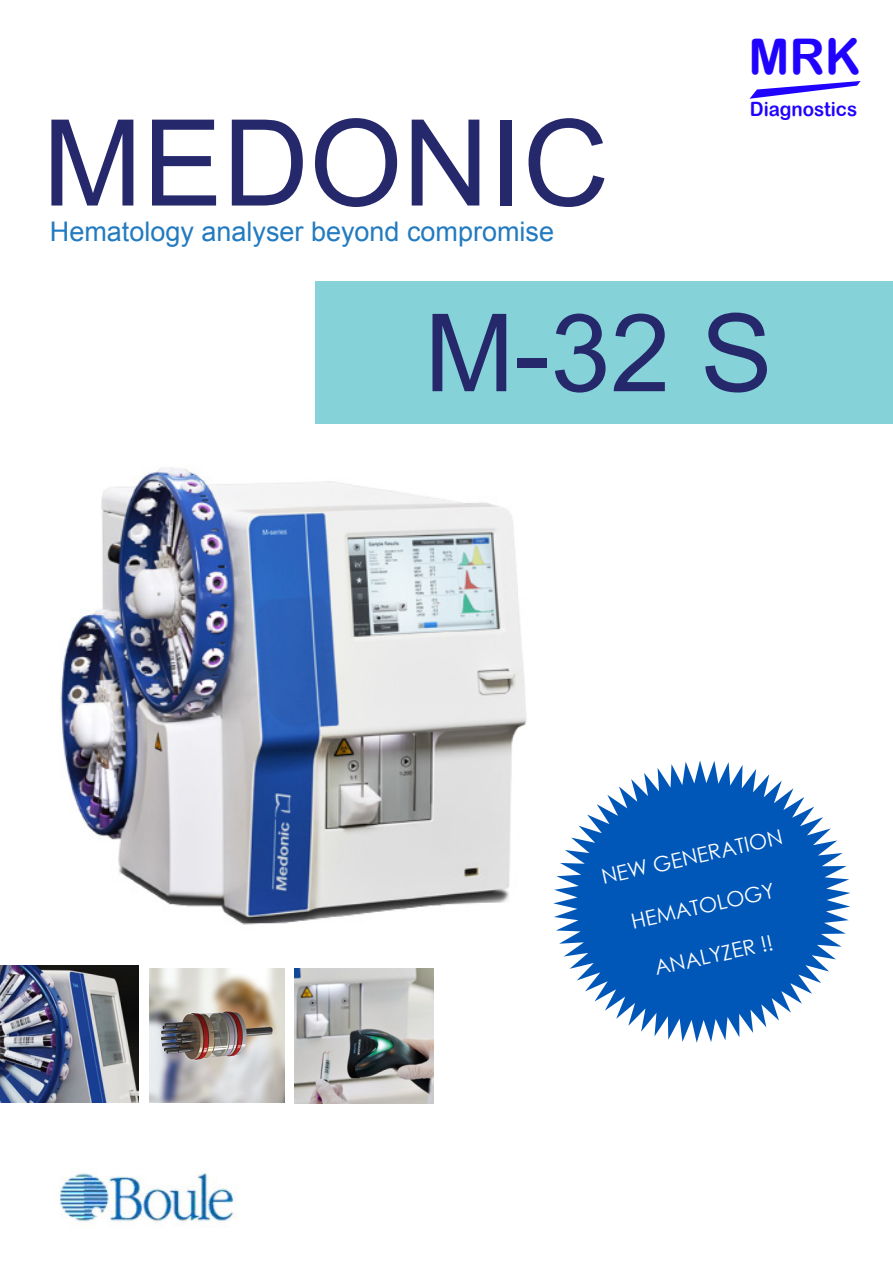
<style>
.page{position:relative;width:893px;height:1263px;background:#fff}
.page>*{position:absolute;margin:0;border:0;box-sizing:border-box;transform-origin:0 0}
.t1{font:120px "Arial";color:#25296c}
.t2{font:108px "Arial";color:#25296c}
.t3{font:49.2px "Arial Rounded MT Bold";color:#2003fd}
.t4{font:27px "Arial";color:#227bc0}
.t5{font:21px "Century Gothic";color:#fff}
.t6{font:19.8px "Arial Rounded MT Bold";color:#2003fd;scale:.95 1}
</style>
<div class="page">
<svg style="left:750px;top:81px;width:111px;height:18px"></svg>
<div style="left:315px;top:281px;width:578px;height:142px;background:#86d2d9"></div>
<img style="left:60px;top:1172px;width:178px;height:57px">
<svg style="left:560px;top:761px;width:290px;height:282px;fill:#0057b8"></svg>
<img style="left:149px;top:982px;width:135px;height:121px">
<img style="left:295px;top:982px;width:138px;height:121px">
<img style="left:0;top:965px;width:138px;height:137px">
<img style="left:30px;top:423px;width:530px;height:559px">
<p class="t1" style="left:43px;top:85px;width:568px">MEDONIC</p>
<p class="t4" style="left:50px;top:214px;width:506px">Hematology analyser beyond compromise</p>
<p class="t3" style="left:748px;top:27px;width:114px">MRK</p>
<p class="t6" style="left:750px;top:97px;width:115px">Diagnostics</p>
<p class="t2" style="left:424px;top:283px;width:350px">M-32 S</p>
<p class="t5" style="left:599px;top:863px;width:186px;rotate:-13deg">NEW GENERATION</p>
<p class="t5" style="left:628px;top:908px;width:148px;rotate:-13deg">HEMATOLOGY</p>
<p class="t5" style="left:651px;top:954px;width:123px;rotate:-13deg">ANALYZER !!</p>
</div>
